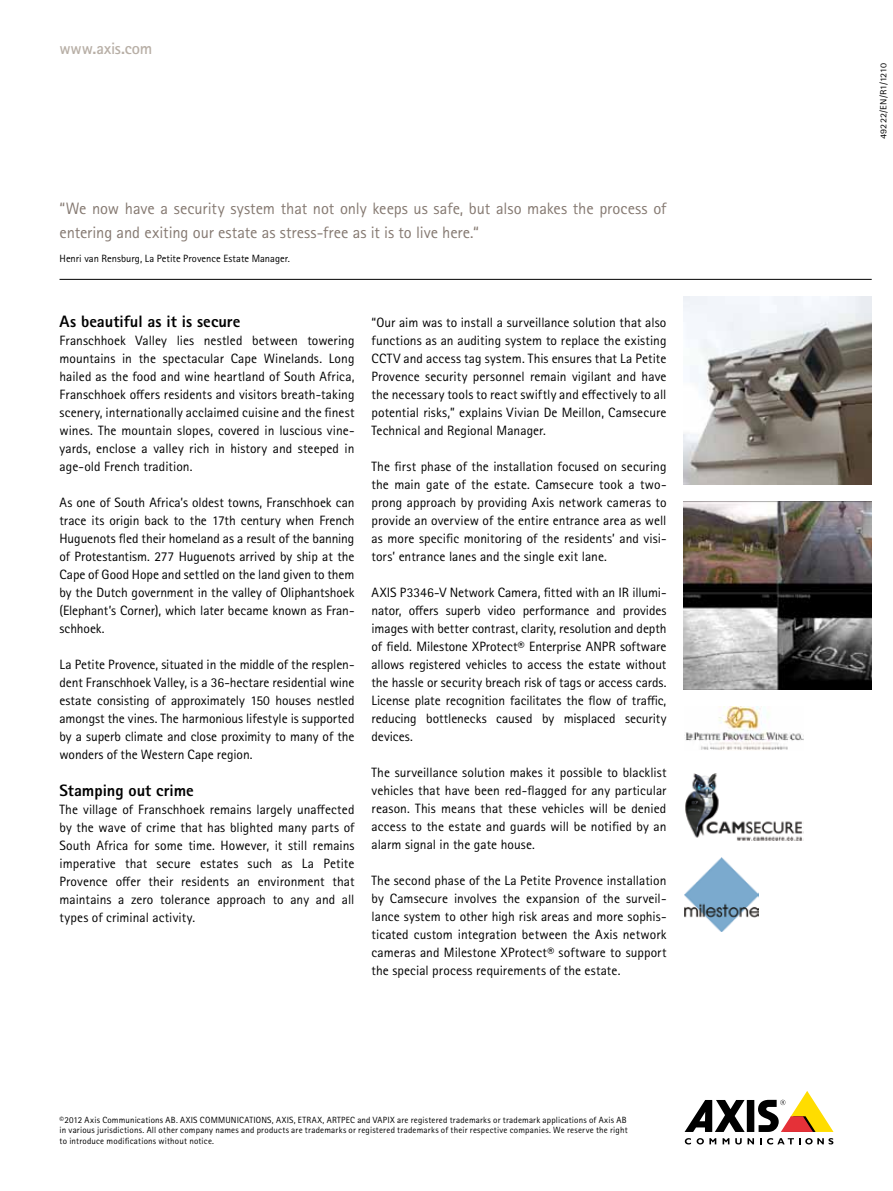
<style>
.page{position:relative;width:893px;height:1191px;background:#fff}
.page>*{position:absolute;margin:0;border:0;box-sizing:border-box;transform-origin:0 0}
.t1{font:16.5px/24px "Rotis Sans Serif Pro";letter-spacing:-.005em;color:#857971}
.t2{font:800 16.5px "Rotis Sans Serif Pro";color:#000}
.t3{font:700 16.5px "Rotis Sans Serif Pro";letter-spacing:-.01em;color:#b8afa6}
.t4{font:13.5px/18px "Rotis Sans Serif Pro";color:#000;text-align:justify}
.t5{font:10.5px "Rotis Sans Serif Pro";letter-spacing:.005em;color:#000}
.t6{font:9px/10.8px "Rotis Sans Serif Pro";letter-spacing:.02em;color:#000}
.t7{font:9px "Rotis Sans Serif Pro";letter-spacing:.02em;color:#000;scale:1.12 1}
</style>
<div class="page">
<div style="left:747px;top:1100px;width:7px;height:32px;background:#000"></div>
<svg style="left:685px;top:1100px;width:60px;height:32px"></svg>
<svg style="left:758px;top:1091px;width:75px;height:41px"></svg>
<svg style="left:685px;top:1138px;width:6px;height:6px"></svg>
<svg style="left:697px;top:1138px;width:19px;height:6px"></svg>
<svg style="left:723px;top:1138px;width:6px;height:6px"></svg>
<svg style="left:735px;top:1138px;width:19px;height:6px"></svg>
<svg style="left:760px;top:1138px;width:73px;height:6px"></svg>
<hr style="left:60px;top:279px;width:812px;height:1px;background:#000">
<img style="left:685px;top:773px;width:119px;height:67px">
<img style="left:685px;top:857px;width:74px;height:74px">
<img style="left:684px;top:296px;width:188px;height:188px">
<img style="left:684px;top:501px;width:188px;height:188px">
<img style="left:686px;top:706px;width:118px;height:44px">
<p class="t3" style="left:60px;top:38px;width:94px">www.axis.com</p>
<p class="t1" style="left:60px;top:197px;width:608px">“We now have a security system that not only keeps us safe, but also makes the process of entering and exiting our estate as stress-free as it is to live here.“</p>
<p class="t5" style="left:60px;top:253px;width:232px">Henri van Rensburg, La Petite Provence Estate Manager.</p>
<p class="t2" style="left:60px;top:311px;width:182px">As beautiful as it is secure</p>
<p class="t4" style="left:60px;top:332px;width:297px">Franschhoek Valley lies nestled between towering mountains in the spectacular Cape Winelands. Long hailed as the food and wine heartland of South Africa, Franschhoek offers residents and visitors breath-taking scenery, internationally acclaimed cuisine and the finest wines. The mountain slopes, covered in luscious vine&shy;yards, enclose a valley rich in history and steeped in age-old French tradition.</p>
<p class="t4" style="left:60px;top:494px;width:296px">As one of South Africa’s oldest towns, Franschhoek can trace its origin back to the 17th century when French Huguenots fled their homeland as a result of the banning of Protestantism. 277 Huguenots arrived by ship at the Cape of Good Hope and settled on the land given to them by the Dutch government in the valley of Oliphantshoek (Elephant’s Corner), which later became known as Fran&shy;schhoek.</p>
<p class="t4" style="left:60px;top:656px;width:296px">La Petite Provence, situated in the middle of the resplen&shy;dent Franschhoek Valley, is a 36-hectare residential wine estate consisting of approximately 150 houses nestled amongst the vines. The harmonious lifestyle is supported by a superb climate and close proximity to many of the wonders of the Western Cape region.</p>
<p class="t2" style="left:60px;top:779px;width:136px">Stamping out crime</p>
<p class="t4" style="left:60px;top:800px;width:297px">The village of Franschhoek remains largely unaffected by the wave of crime that has blighted many parts of South Africa for some time. However, it still remains imperative that secure estates such as La Petite Provence offer their residents an environment that maintains a zero tolerance approach to any and all types of criminal activity.</p>
<p class="t4" style="left:372px;top:314px;width:296px">“Our aim was to install a surveillance solution that also functions as an auditing system to replace the existing CCTV and access tag system. This ensures that La Petite Provence security personnel remain vigilant and have the necessary tools to react swiftly and effectively to all potential risks,” explains Vivian De Meillon, Camsecure Technical and Regional Manager.</p>
<p class="t4" style="left:372px;top:458px;width:296px">The first phase of the installation focused on securing the main gate of the estate. Camsecure took a two&shy;prong approach by providing Axis network cameras to provide an overview of the entire entrance area as well as more specific monitoring of the residents’ and visi&shy;tors’ entrance lanes and the single exit lane.</p>
<p class="t4" style="left:372px;top:584px;width:296px">AXIS P3346-V Network Camera, fitted with an IR illumi&shy;nator, offers superb video performance and provides images with better contrast, clarity, resolution and depth of field. Milestone XProtect® Enterprise ANPR software allows registered vehicles to access the estate without the hassle or security breach risk of tags or access cards.<br>License plate recognition facilitates the flow of traffic, reducing bottlenecks caused by misplaced security devices.</p>
<p class="t4" style="left:372px;top:764px;width:296px">The surveillance solution makes it possible to blacklist vehicles that have been red-flagged for any particular reason. This means that these vehicles will be denied access to the estate and guards will be notified by an alarm signal in the gate house.</p>
<p class="t4" style="left:372px;top:872px;width:297px">The second phase of the La Petite Provence installation by Camsecure involves the expansion of the surveil&shy;lance system to other high risk areas and more sophis&shy;ticated custom integration between the Axis network cameras and Milestone XProtect® software to support the special process requirements of the estate.</p>
<p class="t6" style="left:60px;top:1114px;width:570px">©2012 Axis Communications AB. AXIS COMMUNICATIONS, AXIS, ETRAX, ARTPEC and VAPIX are registered trademarks or trademark applications of Axis AB in various jurisdictions. All other company names and products are trademarks or registered trademarks of their respective companies. We reserve the right to introduce modifications without notice.</p>
<p class="t7" style="left:878px;top:139px;width:70px;rotate:-90deg">49222/EN/R1/1210</p>
</div>
